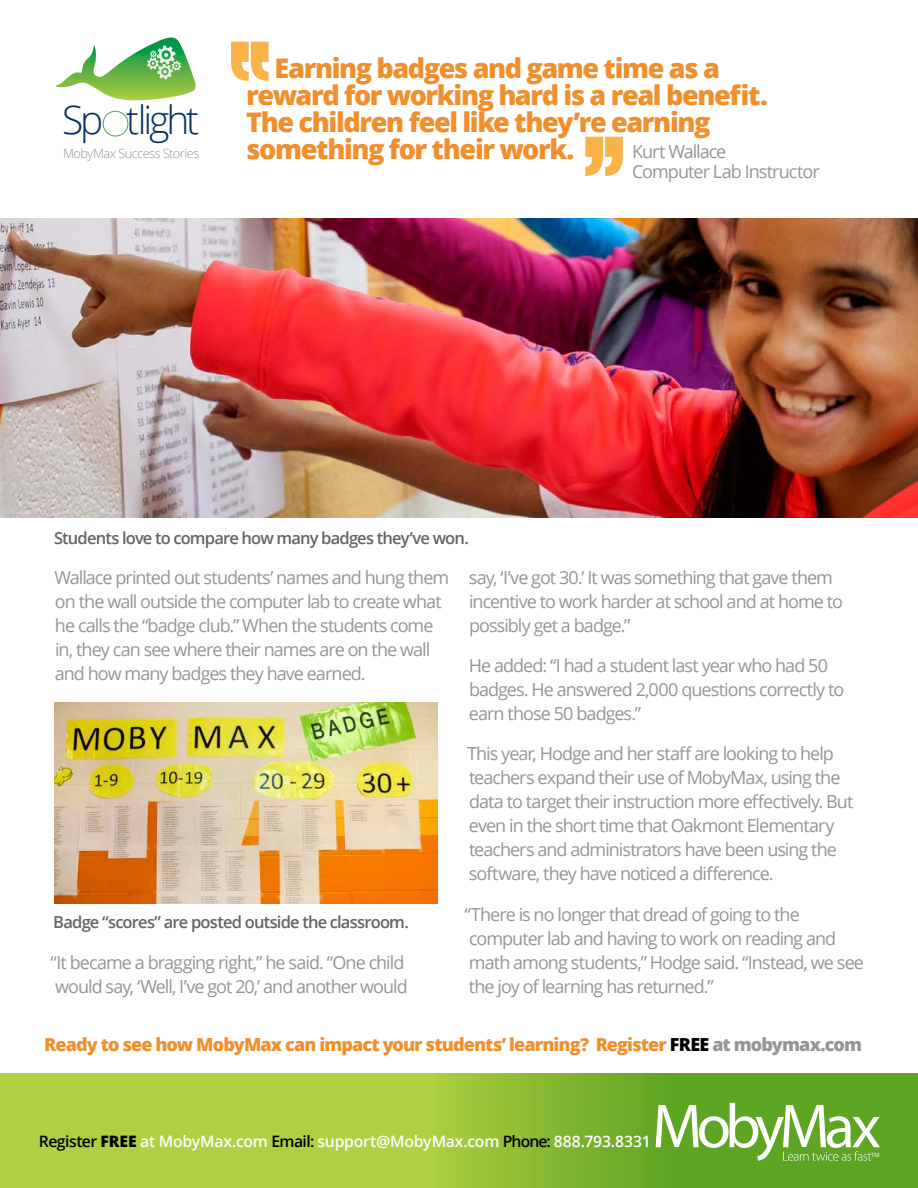
<style>
.page{position:relative;width:918px;height:1188px;background:#fff}
.page>*{position:absolute;margin:0;border:0;box-sizing:border-box;transform-origin:0 0}
.t1{font:900 condensed 105px "Helvetica Neue";color:#fab349}
.t2{font:300 39px "Open Sans";letter-spacing:-.08em;color:#052f61}
.t3{font:800 27px/27px "Open Sans";letter-spacing:-.05em;color:#f18f2c}
.t4{font:18px/24px "Open Sans";letter-spacing:-.055em;color:#949599}
.t5{font:800 18px "Open Sans";letter-spacing:-.05em;color:#f18f2c}
.t6{font:600 16.5px "Open Sans";letter-spacing:-.05em;color:#636466}
.t7{font:600 15.75px "Open Sans";letter-spacing:-.02em;color:#fff}
.t8{font:300 12.75px "Open Sans";letter-spacing:-.035em;color:#949599}
.t9{font:5.85px "Open Sans";color:#fff}
.s1{color:#000}
.s2{color:#949599}
.s3{font-weight:800;color:#000}
</style>
<div class="page">
<div style="left:0;top:1074px;width:918px;height:114px;background:#add142"></div>
<svg style="left:286px;top:1073px;width:632px;height:115px"></svg>
<svg style="left:656px;top:1103px;width:224px;height:58px;background:#8bbf63"></svg>
<svg style="left:55px;top:38px;width:141px;height:63px"></svg>
<div style="left:103px;top:111px;width:25px;height:26px;border:1px solid #41ad49;border-radius:50%"></div>
<img style="left:0;top:218px;width:918px;height:299px">
<img style="left:55px;top:702px;width:382px;height:202px">
<h2 class="t2" style="left:62px;top:93px;width:139px">Spotlight</h2>
<p class="t8" style="left:63px;top:145px;width:138px">MobyMax Success Stories</p>
<h3 class="t3" style="left:246px;top:53px;width:523px;text-indent:28px">Earning badges and game time as a reward for working hard is a real benefit.<br>The children feel like they’re earning something for their work.</h3>
<h1 class="t1" style="left:628px;top:225px;width:49px;rotate:-180deg">‘‘</h1>
<p class="t4" style="left:632px;top:141px;width:189px;line-height:19.5px">Kurt Wallace<br>Computer Lab Instructor</p>
<p class="t6" style="left:54px;top:527px;width:416px">Students love to compare how many badges they’ve won.</p>
<p class="t4" style="left:55px;top:565px;width:396px">Wallace printed out students’ names and hung them on the wall outside the computer lab to create what he calls the “badge club.” When the students come in, they can see where their names are on the wall and how many badges they have earned.</p>
<p class="t6" style="left:53px;top:910px;width:357px">Badge “scores” are posted outside the classroom.</p>
<p class="t4" style="left:51px;top:950px;width:359px">“It became a bragging right,” he said. “One child would say, ‘Well, I’ve got 20,’ and another would</p>
<p class="t4" style="left:469px;top:565px;width:376px">say, ‘I’ve got 30.’ It was something that gave them incentive to work harder at school and at home to possibly get a badge.”</p>
<p class="t4" style="left:469px;top:653px;width:377px">He added: “I had a student last year who had 50 badges. He answered 2,000 questions correctly to earn those 50 badges.”</p>
<p class="t4" style="left:467px;top:741px;width:388px">This year, Hodge and her staff are looking to help teachers expand their use of MobyMax, using the data to target their instruction more effectively. But even in the short time that Oakmont Elementary teachers and administrators have been using the software, they have noticed a difference.</p>
<p class="t4" style="left:465px;top:902px;width:401px">“There is no longer that dread of going to the computer lab and having to work on reading and math among students,” Hodge said. “Instead, we see the joy of learning has returned.”</p>
<p class="t5" style="left:44px;top:1030px;width:819px">Ready to see how MobyMax can impact your students’ learning? Register <span class="s1">FREE</span> <span class="s2">at mobymax.com</span></p>
<p class="t7" style="left:39px;top:1131px;width:613px"><span class="s1">Register</span> <span class="s3">FREE</span> at MobyMax.com <span class="s1">Email:</span> support@MobyMax.com <span class="s1">Phone:</span> 888.793.8331</p>
<p class="t9" style="left:871px;top:1151px;width:10px">TM</p>
</div>
